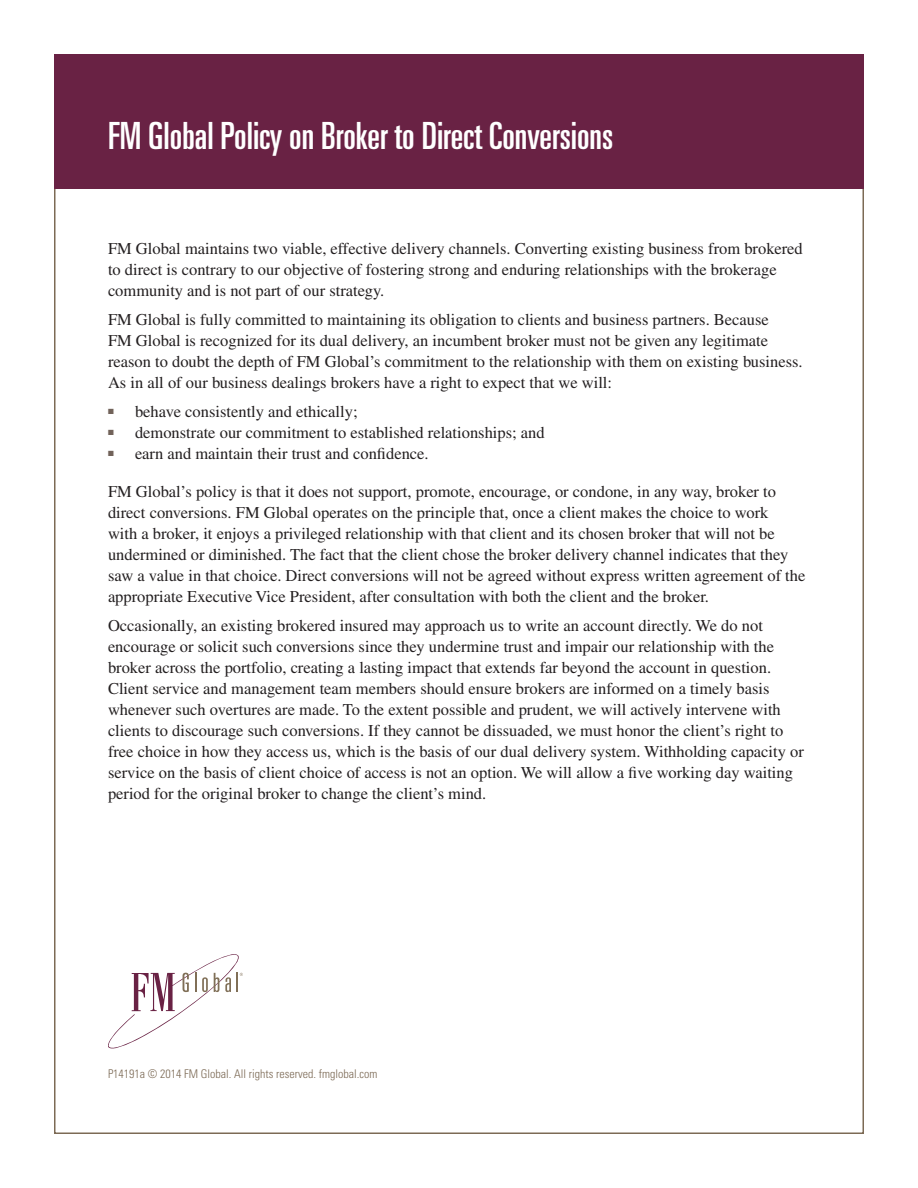
<style>
.page{position:relative;width:918px;height:1188px;background:#fff}
.page>*{position:absolute;margin:0;border:0;box-sizing:border-box;transform-origin:0 0}
.t1{font:ultra-condensed 37.5px "Univers LT Std";color:#fff}
.t2{font:16.5px/21px "Times LT Std";color:#231f20}
.t3{font:300 condensed 12px "Univers LT Std";color:#7c6a55}
</style>
<div class="page">
<div style="left:54px;top:54px;width:810px;height:135px;background:#692244"></div>
<svg style="left:108px;top:954px;width:135px;height:94px"></svg>
<h1 class="t1" style="left:108px;top:114px;width:507px">FM Global Policy on Broker to Direct Conversions</h1>
<p class="t2" style="left:108px;top:238px;width:696px">FM Global maintains two viable, effective delivery channels. Converting existing business from brokered to direct is contrary to our objective of fostering strong and enduring relationships with the brokerage community and is not part of our strategy.</p>
<p class="t2" style="left:108px;top:309px;width:696px">FM Global is fully committed to maintaining its obligation to clients and business partners. Because<br>FM Global is recognized for its dual delivery, an incumbent broker must not be given any legitimate reason to doubt the depth of FM Global’s commitment to the relationship with them on existing business.<br>As in all of our business dealings brokers have a right to expect that we will:</p>
<p class="t2" style="left:108px;top:401px;width:251px"><sup>■</sup> behave consistently and ethically;</p>
<p class="t2" style="left:108px;top:422px;width:438px"><sup>■</sup> demonstrate our commitment to established relationships; and</p>
<p class="t2" style="left:108px;top:443px;width:322px"><sup>■</sup> earn and maintain their trust and confidence.</p>
<p class="t2" style="left:108px;top:481px;width:699px">FM Global’s policy is that it does not support, promote, encourage, or condone, in any way, broker to direct conversions. FM Global operates on the principle that, once a client makes the choice to work<br>with a broker, it enjoys a privileged relationship with that client and its chosen broker that will not be undermined or diminished. The fact that the client chose the broker delivery channel indicates that they saw a value in that choice. Direct conversions will not be agreed without express written agreement of the appropriate Executive Vice President, after consultation with both the client and the broker.</p>
<p class="t2" style="left:108px;top:615px;width:697px">Occasionally, an existing brokered insured may approach us to write an account directly. We do not encourage or solicit such conversions since they undermine trust and impair our relationship with the broker across the portfolio, creating a lasting impact that extends far beyond the account in question.<br>Client service and management team members should ensure brokers are informed on a timely basis whenever such overtures are made. To the extent possible and prudent, we will actively intervene with clients to discourage such conversions. If they cannot be dissuaded, we must honor the client’s right to free choice in how they access us, which is the basis of our dual delivery system. Withholding capacity or service on the basis of client choice of access is not an option. We will allow a five working day waiting period for the original broker to change the client’s mind.</p>
<p class="t3" style="left:108px;top:1067px;width:271px">P14191a © 2014 FM Global. All rights reserved. fmglobal.com</p>
</div>
